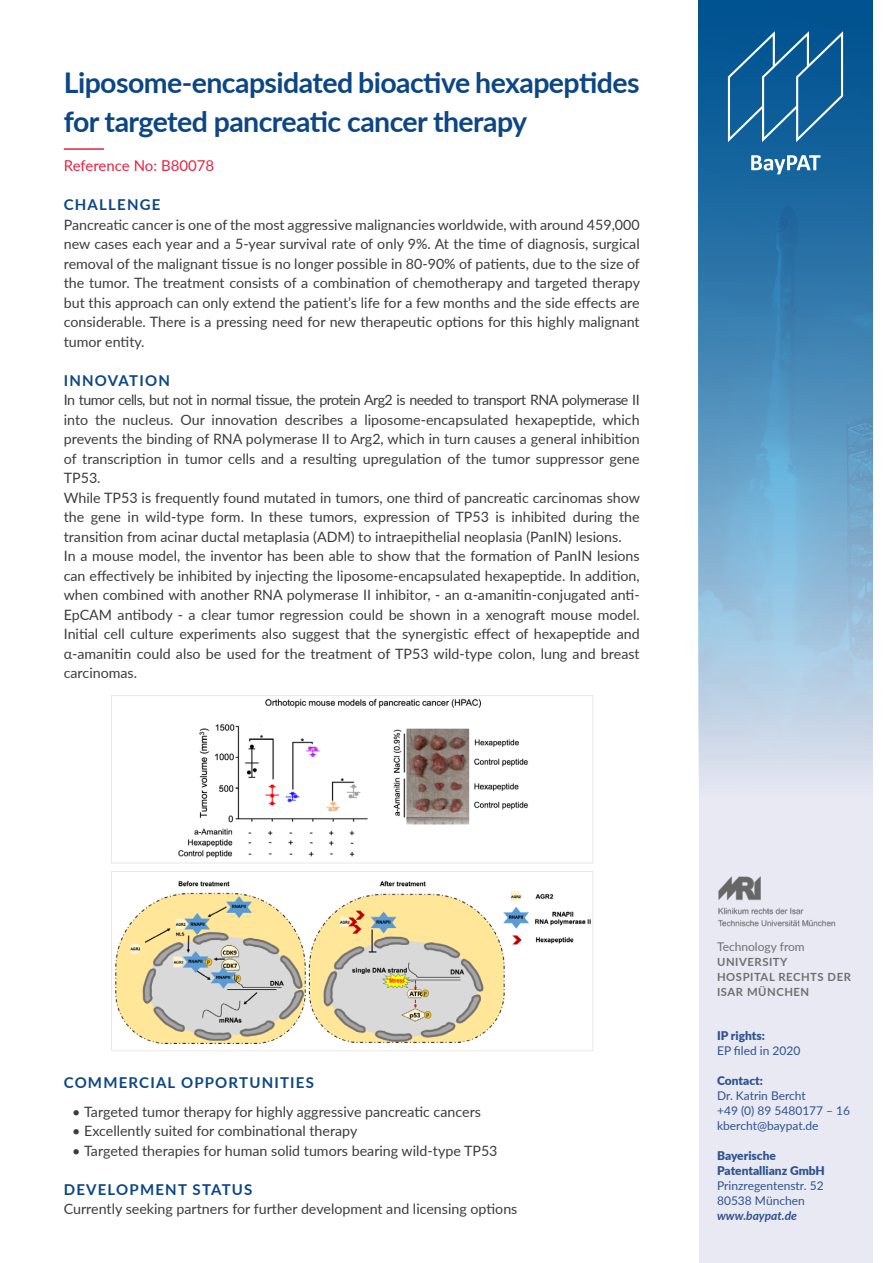
<style>
.page{position:relative;width:893px;height:1263px;background:#fff}
.page>*{position:absolute;margin:0;border:0;box-sizing:border-box;transform-origin:0 0}
.t1{font:700 28.5px/39px "Lato";letter-spacing:-.02em;color:#0c4684}
.t2{font:700 15px "Lato";letter-spacing:.08em;color:#0c4684}
.t3{font:15px "Lato";color:#e62343}
.t4{font:14.25px/19.5px "Lato";color:#3c3c3b;text-align:justify}
.t5{font:12px/15px "Lato";color:#2e538f}
.t6{font:900 12px/15px "Lato";color:#2e538f}
.t7{font:12px "Lato";color:#706f6f}
.t8{font:italic 700 12px "Lato";color:#2e538f}
.t9{font:700 11.25px/15px "Lato";letter-spacing:.05em;color:#706f6f}
</style>
<div class="page">
<div style="left:699px;top:0;width:173px;height:1263px;background:#e8e9f3"></div>
<img style="left:699px;top:0;width:173px;height:777px">
<svg style="left:728px;top:31px;width:115px;height:111px;background:#236ba1"></svg>
<svg style="left:751px;top:155px;width:69px;height:19px"></svg>
<hr style="left:64px;top:148px;width:40px;height:2px;background:#e62343">
<img style="left:178px;top:698px;width:350px;height:160px">
<div style="left:111px;top:695px;width:482px;height:168px;border:1px solid #e9e9e9"></div>
<img style="left:115px;top:880px;width:476px;height:164px">
<div style="left:111px;top:871px;width:482px;height:180px;border:1px solid #e9e9e9"></div>
<img style="left:718px;top:876px;width:118px;height:51px">
<h1 class="t1" style="left:64px;top:62px;width:577px">Liposome-encapsidated bioactive hexapeptides for targeted pancreatic cancer therapy</h1>
<p class="t3" style="left:64px;top:155px;width:152px">Reference No: B80078</p>
<p class="t2" style="left:64px;top:194px;width:98px">CHALLENGE</p>
<p class="t4" style="left:64px;top:214px;width:578px">Pancreatic cancer is one of the most aggressive malignancies worldwide, with around 459,000 new cases each year and a 5-year survival rate of only 9%. At the time of diagnosis, surgical removal of the malignant tissue is no longer possible in 80-90% of patients, due to the size of the tumor. The treatment consists of a combination of chemotherapy and targeted therapy but this approach can only extend the patient’s life for a few months and the side effects are considerable. There is a pressing need for new therapeutic options for this highly malignant tumor entity.</p>
<p class="t2" style="left:64px;top:369px;width:108px">INNOVATION</p>
<p class="t4" style="left:64px;top:390px;width:578px;text-align:left">In tumor cells, but not in normal tissue, the protein Arg2 is needed to transport RNA polymerase II into the nucleus. Our innovation describes a liposome-encapsulated hexapeptide, which prevents the binding of RNA polymerase II to Arg2, which in turn causes a general inhibition of transcription in tumor cells and a resulting upregulation of the tumor suppressor gene TP53.<br>While TP53 is frequently found mutated in tumors, one third of pancreatic carcinomas show the gene in wild-type form. In these tumors, expression of TP53 is inhibited during the transition from acinar ductal metaplasia (ADM) to intraepithelial neoplasia (PanIN) lesions.<br>In a mouse model, the inventor has been able to show that the formation of PanIN lesions can effectively be inhibited by injecting the liposome-encapsulated hexapeptide. In addition, when combined with another RNA polymerase II inhibitor, - an α-amanitin-conjugated anti-EpCAM antibody - a clear tumor regression could be shown in a xenograft mouse model.<br>Initial cell culture experiments also suggest that the synergistic effect of hexapeptide and α-amanitin could also be used for the treatment of TP53 wild-type colon, lung and breast carcinomas.</p>
<p class="t2" style="left:64px;top:1071px;width:252px">COMMERCIAL OPPORTUNITIES</p>
<p class="t4" style="left:72px;top:1101px;width:410px">• Targeted tumor therapy for highly aggressive pancreatic cancers</p>
<p class="t4" style="left:72px;top:1121px;width:287px">• Excellently suited for combinational therapy</p>
<p class="t4" style="left:72px;top:1140px;width:427px">• Targeted therapies for human solid tumors bearing wild-type TP53</p>
<p class="t2" style="left:64px;top:1178px;width:190px">DEVELOPMENT STATUS</p>
<p class="t4" style="left:64px;top:1199px;width:455px">Currently seeking partners for further development and licensing options</p>
<p class="t7" style="left:717px;top:938px;width:89px">Technology from</p>
<p class="t9" style="left:717px;top:953px;width:135px">UNIVERSITY<br>HOSPITAL RECHTS DER<br>ISAR MÜNCHEN</p>
<p class="t6" style="left:717px;top:1028px;width:49px">IP rights:</p>
<p class="t5" style="left:717px;top:1043px;width:85px">EP filed in 2020</p>
<p class="t6" style="left:717px;top:1073px;width:47px">Contact:</p>
<p class="t5" style="left:717px;top:1088px;width:135px">Dr. Katrin Bercht<br>+49 (0) 89 5480177 – 16 kbercht@baypat.de</p>
<p class="t6" style="left:717px;top:1148px;width:109px">Bayerische<br>Patentallianz GmbH</p>
<p class="t5" style="left:717px;top:1178px;width:108px">Prinzregentenstr. 52<br>80538 München</p>
<p class="t8" style="left:717px;top:1207px;width:82px">www.baypat.de</p>
</div>
